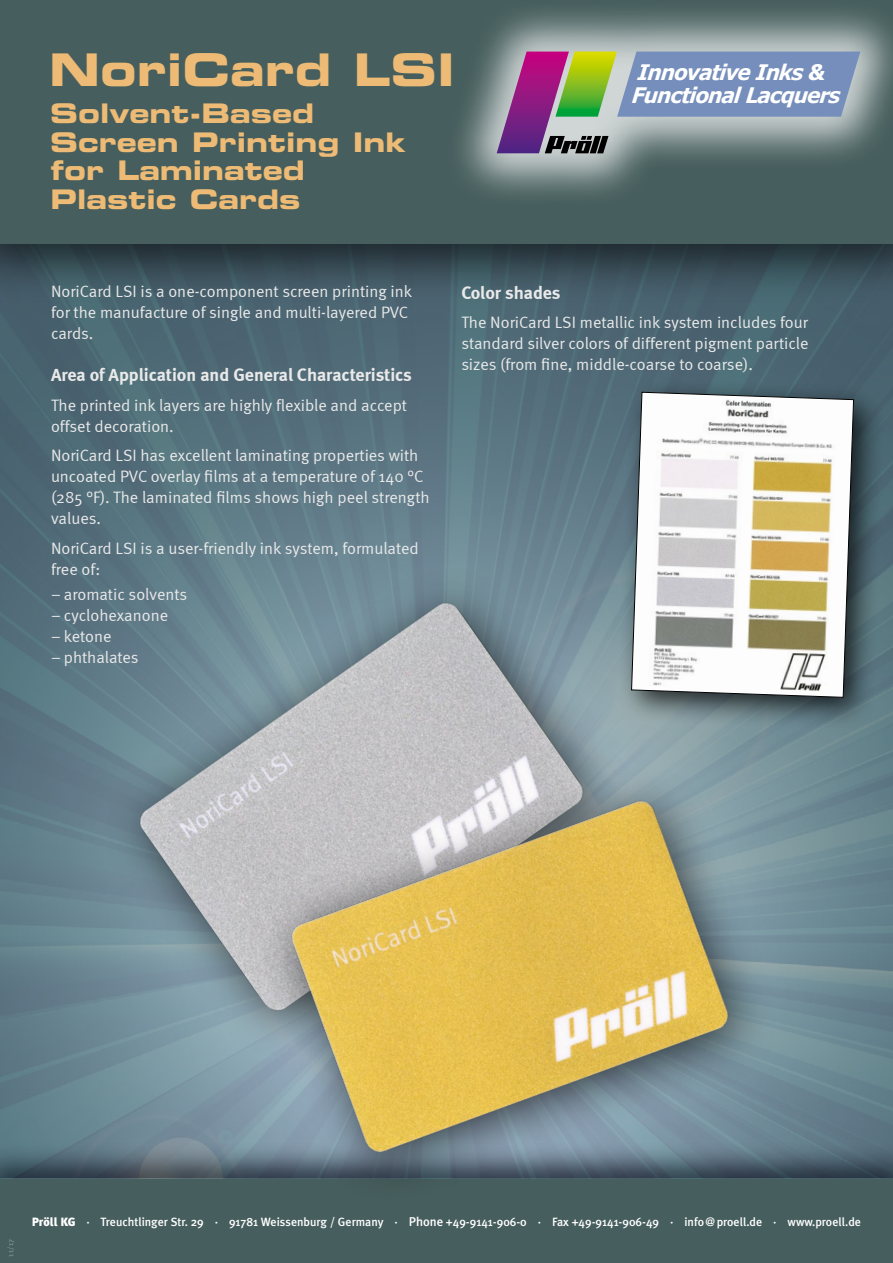
<style>
.page{position:relative;width:893px;height:1263px;background:#fff}
.page>*{position:absolute;margin:0;border:0;box-sizing:border-box;transform-origin:0 0}
.t1{font:45px "Eurostile LT Bold Extended Two";color:#edbb75}
.t2{font:27px/28.5px "Eurostile LT Bold Extended Two";color:#edbb75}
.t3{font:italic 700 21.45px/22.8px "Verdana";letter-spacing:-.05em;color:#fff;scale:.94 1}
.t4{font:700 18px "Meta";color:#e9e9e9}
.t5{font:16.5px/21px "Meta Normal";color:#e9e9e9}
.t6{font:500 12px "Meta Plus";color:#fff}
.t7{font:7.5px "Meta Plus Normal";color:#8b9e9e}
.s1{font-weight:900}
.s2{font-size:12.75px}
</style>
<div class="page">
<div style="left:0;top:1178px;width:893px;height:85px;background:#465e5d"></div>
<img style="left:0;top:303px;width:893px;height:875px">
<div style="left:0;top:0;width:893px;height:303px;background:#000;opacity:.65"></div>
<div style="left:0;top:0;width:893px;height:243px;background:#465e5d"></div>
<div style="left:445px;top:0;width:448px;height:207px;background:#fff;opacity:.75"></div>
<svg style="left:497px;top:52px;width:363px;height:101px;background:#878d9f"></svg>
<img style="left:103px;top:562px;width:516px;height:479px">
<div style="left:254px;top:763px;width:525px;height:440px;background:#000;opacity:.7"></div>
<img style="left:255px;top:774px;width:505px;height:421px">
<div style="left:617px;top:378px;width:269px;height:352px;background:#000;opacity:.75"></div>
<svg style="left:631px;top:392px;width:223px;height:305px"></svg>
<h1 class="t1" style="left:49px;top:38px;width:407px">NoriCard LSI</h1>
<h2 class="t2" style="left:50px;top:99px;width:358px">Solvent-Based<br>Screen Printing Ink for Laminated<br>Plastic Cards</h2>
<h3 class="t3" style="left:632px;top:61px;width:226px">Innovative Inks &amp;<br>Functional Lacquers</h3>
<p class="t5" style="left:51px;top:281px;width:363px">NoriCard LSI is a one-component screen printing ink for the manufacture of single and multi-layered PVC cards.</p>
<p class="t4" style="left:51px;top:364px;width:362px">Area of Application and General Characteristics</p>
<p class="t5" style="left:51px;top:394px;width:357px">The printed ink layers are highly flexible and accept offset decoration.</p>
<p class="t5" style="left:51px;top:445px;width:380px">NoriCard LSI has excellent laminating properties with uncoated PVC overlay films at a temperature of 140 °C (285 °F). The laminated films shows high peel strength values.</p>
<p class="t5" style="left:51px;top:537px;width:369px">NoriCard LSI is a user-friendly ink system, formulated free of:</p>
<p class="t5" style="left:51px;top:584px;width:138px">− aromatic solvents − cyclohexanone<br>− ketone<br>− phthalates</p>
<p class="t4" style="left:461px;top:282px;width:101px">Color shades</p>
<p class="t5" style="left:461px;top:312px;width:349px;text-align:justify">The NoriCard LSI metallic ink system includes four standard silver colors of different pigment particle sizes (from fine, middle-coarse to coarse).</p>
<p class="t7" style="left:6px;top:1256px;width:19px;rotate:-90deg">11/17</p>
<p class="t6" style="left:32px;top:1214px;width:831px"><span class="s1">Pröll KG</span> · Treuchtlinger Str. 29 · 91781 Weissenburg / Germany · <span class="s2">Phone</span> +49-9141-906-0 · Fax +49-9141-906-49 · info@proell.de · www.proell.de</p>
</div>
